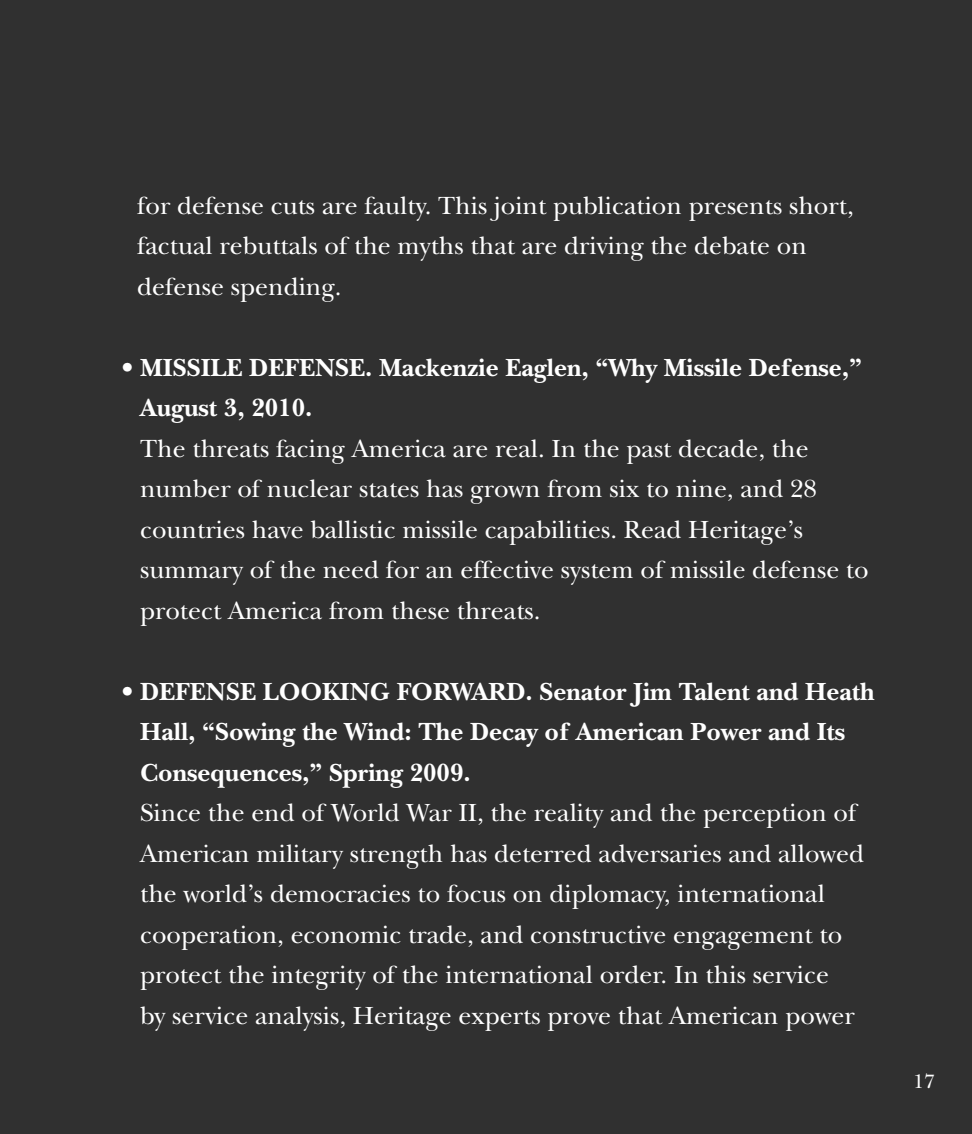
<style>
.page{position:relative;width:972px;height:1134px;background:#303030}
.page>*{position:absolute;margin:0;border:0;box-sizing:border-box;transform-origin:0 0}
.t1{font:25.88px/40.5px "New Baskerville Std";color:#fff}
.t2{font:700 25.88px/40.5px "New Baskerville Std";color:#fff}
.t3{font:20.25px "New Baskerville Std";color:#fff}
.s1{font-weight:400}
</style>
<div class="page">
<p class="t1" style="left:137px;top:185px;width:718px">for defense cuts are faulty. This joint publication presents short, factual rebuttals of the myths that are driving the debate on defense spending.</p>
<p class="t2" style="left:140px;top:347px;width:723px;text-indent:-19px"><span class="s1">•</span> MISSILE DEFENSE. Mackenzie Eaglen, “Why Missile Defense,”<br>August 3, 2010.</p>
<p class="t1" style="left:140px;top:428px;width:730px">The threats facing America are real. In the past decade, the number of nuclear states has grown from six to nine, and 28 countries have ballistic missile capabilities. Read Heritage’s summary of the need for an effective system of missile defense to protect America from these threats.</p>
<p class="t2" style="left:140px;top:671px;width:736px;text-indent:-19px"><span class="s1">•</span> DEFENSE LOOKING FORWARD. Senator Jim Talent and Heath<br>Hall, “Sowing the Wind: The Decay of American Power and Its<br>Consequences,” Spring 2009.</p>
<p class="t1" style="left:140px;top:793px;width:725px">Since the end of World War II, the reality and the perception of American military strength has deterred adversaries and allowed the world’s democracies to focus on diplomacy, international cooperation, economic trade, and constructive engagement to protect the integrity of the international order. In this service<br>by service analysis, Heritage experts prove that American power</p>
<p class="t3" style="left:914px;top:1070px;width:23px">17</p>
</div>
